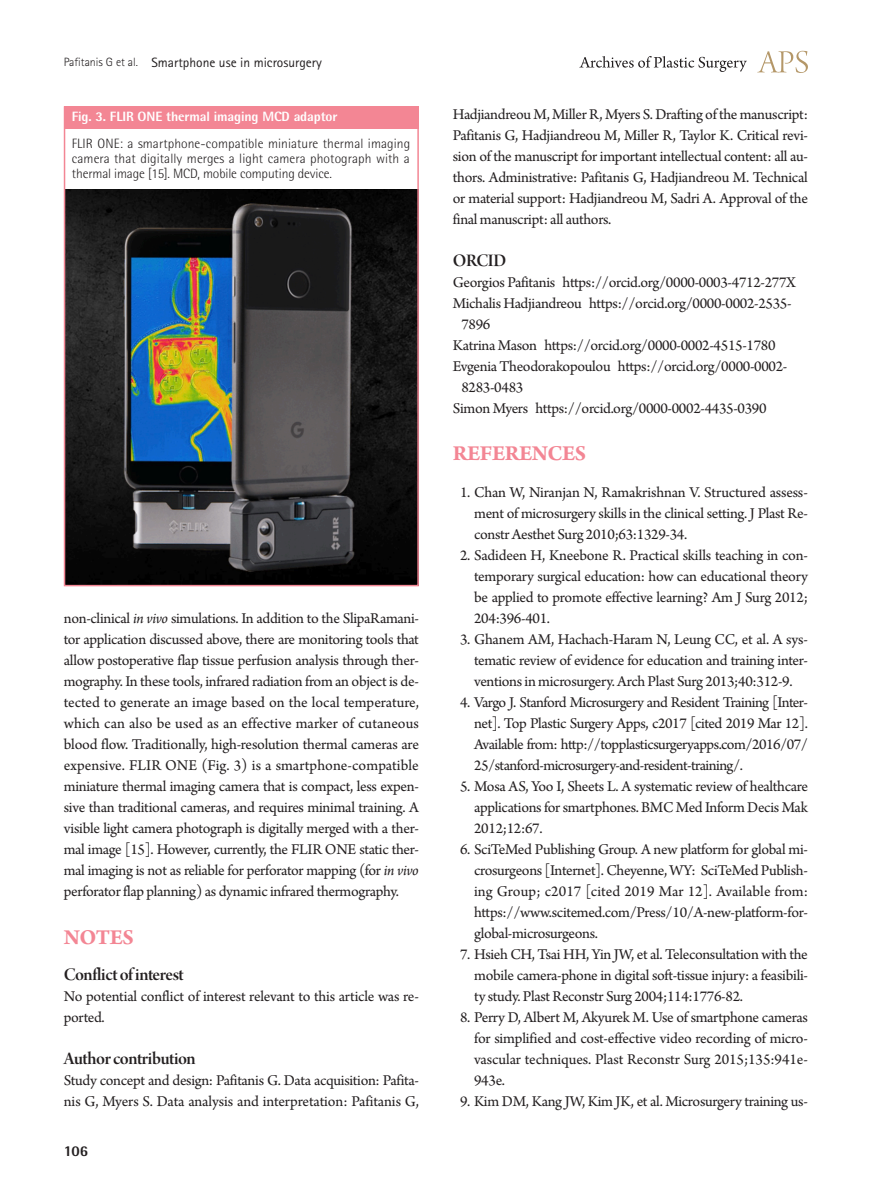
<style>
.page{position:relative;width:893px;height:1191px;background:#fff}
.page>*{position:absolute;margin:0;border:0;box-sizing:border-box;transform-origin:0 0}
.대제목{font:700 22.5px "Arno Pro";letter-spacing:-.02em;color:#f38694}
.중제목{font:18.75px "Arno Pro Smbd Display";letter-spacing:-.02em;color:#231f20}
.본문_0{font:15.75px/21px "Arno Pro";letter-spacing:-.02em;color:#231f20}
.참고문헌1{font:15.75px/21px "Arno Pro";letter-spacing:-.02em;color:#231f20;text-align:justify}
.t1{font:800 15px "Rotis Semi Sans Std";color:#231f20}
.그림설명{font:300 13.5px/15px "Rotis Semi Sans Std";letter-spacing:-.01em;color:#231f20;text-align:justify}
.t2{font:13.5px "Rotis Sans Serif Std";color:#231f20}
.표그림제목{font:800 13.5px "Rotis Semi Sans Std";letter-spacing:-.01em;color:#fff}
.s1{font-weight:300;font-size:12px}
.s2{font-style:italic}
</style>
<div class="page">
<svg style="left:757px;top:51px;width:51px;height:22px"></svg>
<svg style="left:579px;top:56px;width:168px;height:16px"></svg>
<img style="left:67px;top:190px;width:349px;height:393px">
<div style="left:64px;top:106px;width:354px;height:23px;background:#f38694"></div>
<div style="left:64px;top:106px;width:355px;height:480px;border:2px solid #f38694"></div>
<p class="t2" style="left:64px;top:54px;width:260px"><span class="s1">Pafitanis G et al.</span> Smartphone use in microsurgery</p>
<p class="표그림제목" style="left:72px;top:108px;width:267px">Fig. 3. FLIR ONE thermal imaging MCD adaptor</p>
<p class="그림설명" style="left:72px;top:136px;width:340px">FLIR ONE: a smartphone-compatible miniature thermal imaging camera that digitally merges a light camera photograph with a thermal image [15]. MCD, mobile computing device.</p>
<p class="본문_0" style="left:64px;top:609px;width:357px;text-align:justify">non-clinical <span class="s2">in vivo</span> simulations. In addition to the SlipaRamani&shy;tor application discussed above, there are monitoring tools that allow postoperative flap tissue perfusion analysis through ther&shy;mography. In these tools, infrared radiation from an object is de&shy;tected to generate an image based on the local temperature, which can also be used as an effective marker of cutaneous blood flow. Traditionally, high-resolution thermal cameras are expensive. FLIR ONE (Fig. 3) is a smartphone-compatible miniature thermal imaging camera that is compact, less expen&shy;sive than traditional cameras, and requires minimal training. A visible light camera photograph is digitally merged with a ther&shy;mal image [15]. However, currently, the FLIR ONE static ther&shy;mal imaging is not as reliable for perforator mapping (for <span class="s2">in vivo </span>perforator flap planning) as dynamic infrared thermography.</p>
<p class="대제목" style="left:64px;top:924px;width:71px">NOTES</p>
<p class="중제목" style="left:64px;top:964px;width:122px">Conflict of interest</p>
<p class="본문_0" style="left:64px;top:987px;width:357px">No potential conflict of interest relevant to this article was re&shy;ported.</p>
<p class="중제목" style="left:64px;top:1048px;width:134px">Author contribution</p>
<p class="본문_0" style="left:64px;top:1071px;width:357px">Study concept and design: Pafitanis G. Data acquisition: Pafita&shy;nis G, Myers S. Data analysis and interpretation: Pafitanis G,</p>
<p class="t1" style="left:64px;top:1141px;width:26px">106</p>
<p class="본문_0" style="left:453px;top:105px;width:357px;text-align:justify">Hadjiandreou M, Miller R, Myers S. Drafting of the manuscript:<br>Pafitanis G, Hadjiandreou M, Miller R, Taylor K. Critical revi&shy;sion of the manuscript for important intellectual content: all au&shy;thors. Administrative: Pafitanis G, Hadjiandreou M. Technical or material support: Hadjiandreou M, Sadri A. Approval of the final manuscript: all authors.</p>
<p class="중제목" style="left:453px;top:250px;width:55px">ORCID</p>
<p class="본문_0" style="left:453px;top:273px;width:345px">Georgios Pafitanis https://orcid.org/0000-0003-4712-277X</p>
<p class="본문_0" style="left:461px;top:294px;width:332px;text-indent:-9px">Michalis Hadjiandreou https://orcid.org/0000-0002-2535-<br>7896</p>
<p class="본문_0" style="left:453px;top:336px;width:324px">Katrina Mason https://orcid.org/0000-0002-4515-1780</p>
<p class="본문_0" style="left:461px;top:357px;width:328px;text-indent:-9px">Evgenia Theodorakopoulou https://orcid.org/0000-0002-<br>8283-0483</p>
<p class="본문_0" style="left:453px;top:399px;width:315px">Simon Myers https://orcid.org/0000-0002-4435-0390</p>
<p class="대제목" style="left:453px;top:441px;width:135px">REFERENCES</p>
<p class="참고문헌1" style="left:474px;top:483px;width:335px;text-indent:-14px">1. Chan W, Niranjan N, Ramakrishnan V. Structured assess&shy;ment of microsurgery skills in the clinical setting. J Plast Re&shy;constr Aesthet Surg 2010;63:1329-34.</p>
<p class="참고문헌1" style="left:474px;top:546px;width:335px;text-indent:-14px">2. Sadideen H, Kneebone R. Practical skills teaching in con&shy;temporary surgical education: how can educational theory be applied to promote effective learning? Am J Surg 2012; 204:396-401.</p>
<p class="참고문헌1" style="left:474px;top:630px;width:335px;text-indent:-14px">3. Ghanem AM, Hachach-Haram N, Leung CC, et al. A sys&shy;tematic review of evidence for education and training inter&shy;ventions in microsurgery. Arch Plast Surg 2013;40:312-9.</p>
<p class="참고문헌1" style="left:474px;top:693px;width:335px;text-indent:-14px">4. Vargo J. Stanford Microsurgery and Resident Training [Inter&shy;net]. Top Plastic Surgery Apps, c2017 [cited 2019 Mar 12].<br>Available from: http://topplasticsurgeryapps.com/2016/07/ 25/stanford-microsurgery-and-resident-training/.</p>
<p class="참고문헌1" style="left:474px;top:777px;width:335px;text-indent:-14px">5. Mosa AS, Yoo I, Sheets L. A systematic review of healthcare applications for smartphones. BMC Med Inform Decis Mak 2012;12:67.</p>
<p class="참고문헌1" style="left:474px;top:840px;width:335px;text-indent:-14px">6. SciTeMed Publishing Group. A new platform for global mi&shy;crosurgeons [Internet]. Cheyenne, WY: SciTeMed Publish&shy;ing Group; c2017 [cited 2019 Mar 12]. Available from: https://www.scitemed.com/Press/10/A-new-platform-for&shy;global-microsurgeons.</p>
<p class="참고문헌1" style="left:474px;top:945px;width:335px;text-indent:-14px">7. Hsieh CH, Tsai HH, Yin JW, et al. Teleconsultation with the mobile camera-phone in digital soft-tissue injury: a feasibili&shy;ty study. Plast Reconstr Surg 2004;114:1776-82.</p>
<p class="참고문헌1" style="left:474px;top:1008px;width:335px;text-indent:-14px">8. Perry D, Albert M, Akyurek M. Use of smartphone cameras for simplified and cost-effective video recording of micro&shy;vascular techniques. Plast Reconstr Surg 2015;135:941e-943e.</p>
<p class="참고문헌1" style="left:460px;top:1092px;width:349px">9. Kim DM, Kang JW, Kim JK, et al. Microsurgery training us-</p>
</div>
